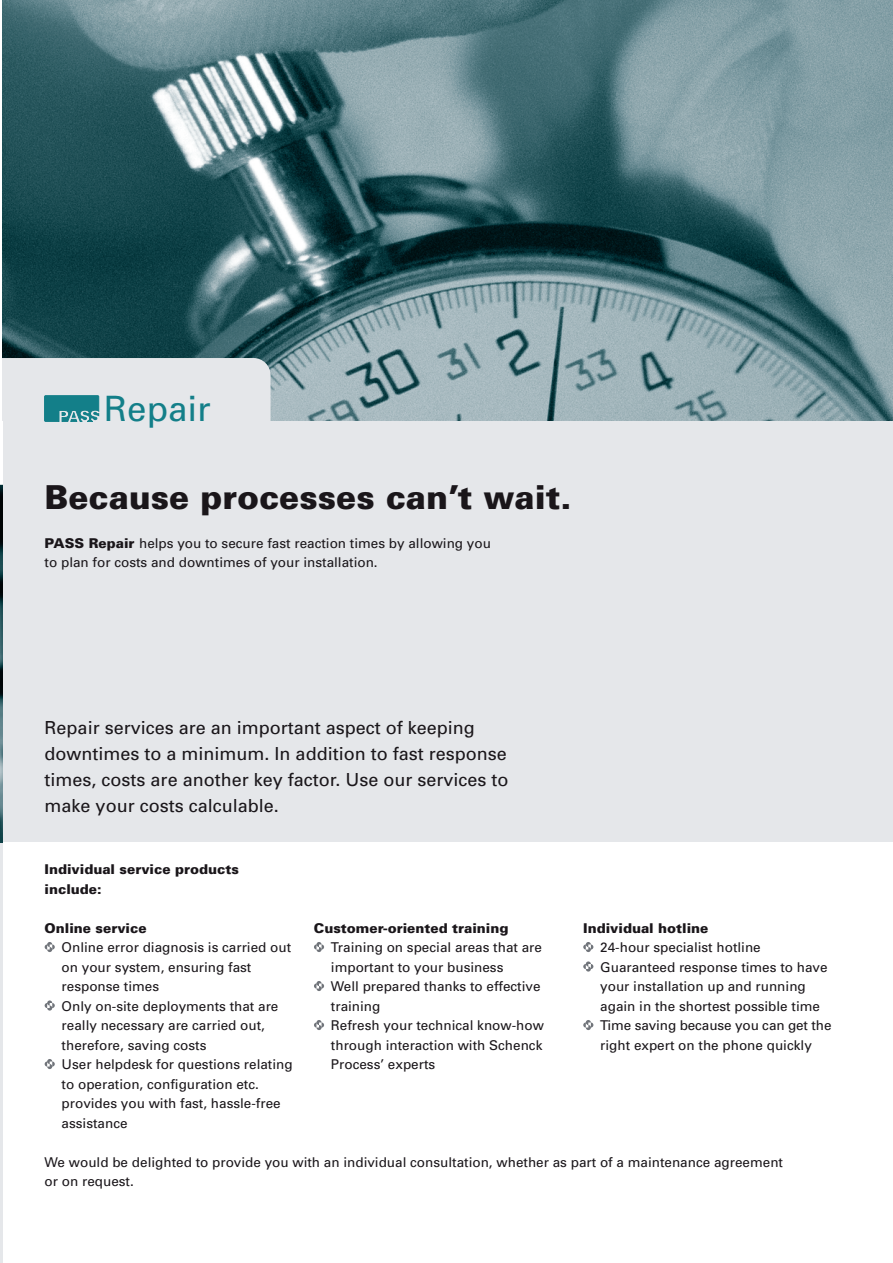
<style>
.page{position:relative;width:893px;height:1263px;background:#fff}
.page>*{position:absolute;margin:0;border:0;box-sizing:border-box;transform-origin:0 0}
.t1{font:34.95px "Univers";color:#137f89}
.t2{font:900 33px "Univers";color:#1a161a}
.t3{font:18px/26px "Univers";color:#1a161a}
.t4{font:13.5px/19.5px "Univers";color:#1a161a}
.t5{font:900 13.5px/19.5px "Univers";color:#1a161a}
.s1{font-weight:900}
</style>
<div class="page">
<img style="left:2px;top:0;width:891px;height:421px">
<div style="left:2px;top:421px;width:891px;height:421px;background:#e5e7ea"></div>
<hr style="left:0;top:842px;width:2px;height:421px;background:#e5e7ea">
<img style="left:0;top:485px;width:2px;height:357px">
<svg style="left:0;top:358px;width:271px;height:127px"></svg>
<svg style="left:45px;top:942px;width:10px;height:10px"></svg>
<svg style="left:45px;top:1000px;width:10px;height:10px"></svg>
<svg style="left:45px;top:1059px;width:10px;height:10px"></svg>
<svg style="left:314px;top:942px;width:10px;height:10px"></svg>
<svg style="left:314px;top:981px;width:10px;height:10px"></svg>
<svg style="left:314px;top:1020px;width:10px;height:10px"></svg>
<svg style="left:583px;top:942px;width:10px;height:10px"></svg>
<svg style="left:583px;top:961px;width:10px;height:10px"></svg>
<svg style="left:583px;top:1020px;width:10px;height:10px"></svg>
<p class="t1" style="left:104px;top:388px;width:108px">Repair</p>
<p class="t2" style="left:45px;top:476px;width:528px">Because processes can’t wait.</p>
<p class="t4" style="left:45px;top:533px;width:448px"><span class="s1">PASS Repair</span> helps you to secure fast reaction times by allowing you to plan for costs and downtimes of your installation.</p>
<p class="t3" style="left:45px;top:714px;width:465px">Repair services are an important aspect of keeping downtimes to a minimum. In addition to fast response times, costs are another key factor. Use our services to make your costs calculable.</p>
<p class="t5" style="left:45px;top:859px;width:196px">Individual service products include:</p>
<p class="t4" style="left:62px;top:918px;width:233px;text-indent:-17px"><span class="s1">Online service<br></span>Online error diagnosis is carried out on your system, ensuring fast response times<br>Only on-site deployments that are really necessary are carried out, therefore, saving costs<br>User helpdesk for questions relating to operation, configuration etc. provides you with fast, hassle-free assistance</p>
<p class="t4" style="left:331px;top:918px;width:215px;text-indent:-17px"><span class="s1">Customer-oriented training<br></span>Training on special areas that are important to your business<br>Well prepared thanks to effective training<br>Refresh your technical know-how through interaction with Schenck<br>Process’ experts</p>
<p class="t4" style="left:600px;top:918px;width:233px;text-indent:-17px"><span class="s1">Individual hotline<br></span>24-hour specialist hotline<br>Guaranteed response times to have your installation up and running again in the shortest possible time<br>Time saving because you can get the right expert on the phone quickly</p>
<p class="t4" style="left:45px;top:1152px;width:740px">We would be delighted to provide you with an individual consultation, whether as part of a maintenance agreement or on request.</p>
</div>
